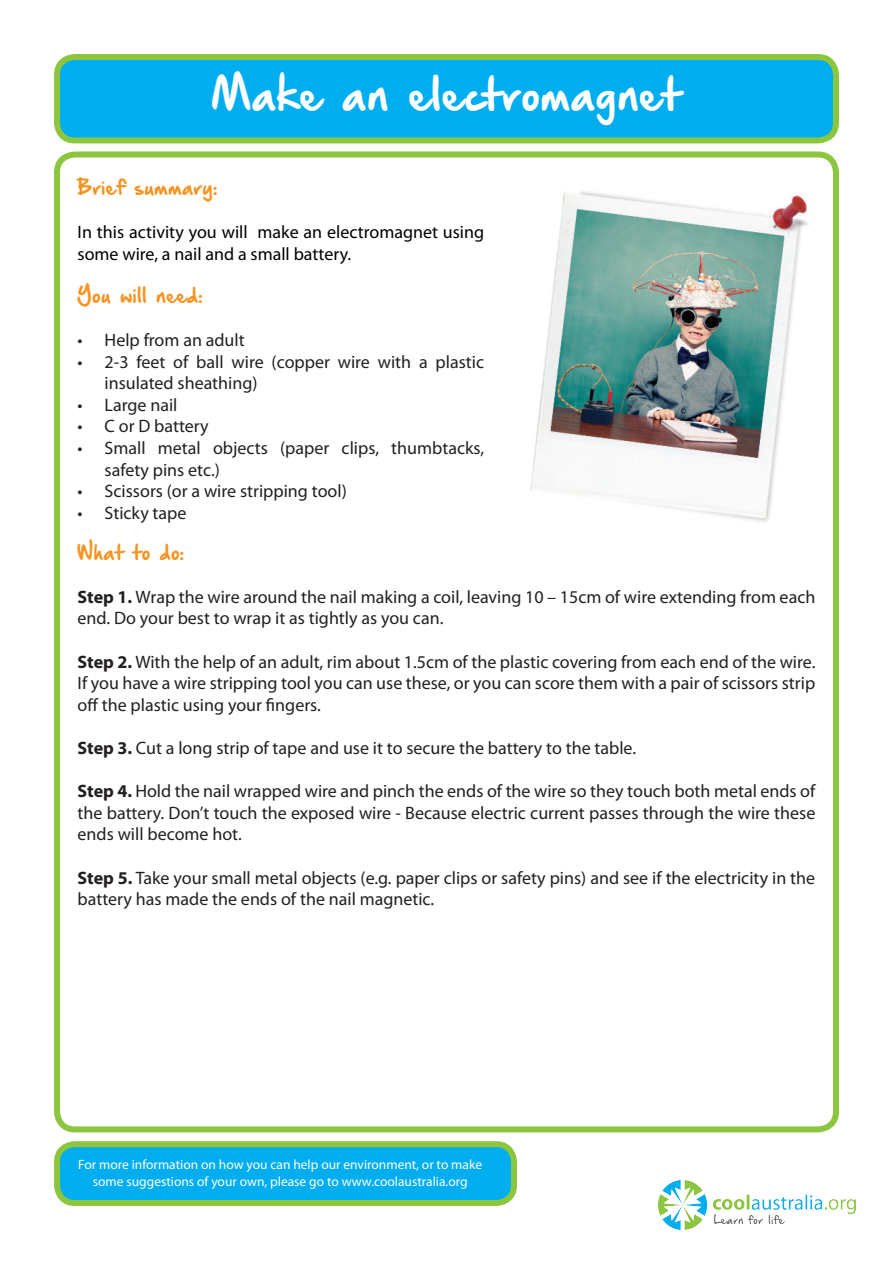
<style>
.page{position:relative;width:893px;height:1263px;background:#fff}
.page>*{position:absolute;margin:0;border:0;box-sizing:border-box;transform-origin:0 0}
.t1{font:39px "Hand Of Sean Demo";color:#fff}
.t2{font:18px/21.6px "Myriad Pro";color:#231f20}
.t3{font:18px/21.6px "Myriad Pro";color:#000}
.t4{font:18px "Hand Of Sean Demo";color:#f79321}
.t5{font:13.5px/16.2px "Myriad Pro";color:#fff;text-align:center}
.s1{font-weight:700}
</style>
<div class="page">
<div style="left:57px;top:1144px;width:457px;height:59px;background:#00aeef;border-radius:18px"></div>
<div style="left:54px;top:1141px;width:463px;height:65px;border:6px solid #8bc63e;border-radius:18px"></div>
<div style="left:57px;top:57px;width:779px;height:83px;background:#00aeef;border-radius:18px"></div>
<div style="left:54px;top:54px;width:785px;height:89px;border:6px solid #8bc63e;border-radius:18px"></div>
<div style="left:54px;top:151px;width:785px;height:981px;border:6px solid #8bc63e;border-radius:18px"></div>
<img style="left:530px;top:191px;width:278px;height:331px">
<img style="left:658px;top:1181px;width:198px;height:49px">
<h1 class="t1" style="left:211px;top:74px;width:471px">Make an electromagnet</h1>
<p class="t4" style="left:78px;top:178px;width:142px">Brief summary:</p>
<p class="t3" style="left:78px;top:221px;width:408px">In this activity you will make an electromagnet using some wire, a nail and a small battery.</p>
<p class="t4" style="left:78px;top:286px;width:127px">You will need:</p>
<p class="t2" style="left:78px;top:329px;width:169px">• Help from an adult</p>
<p class="t2" style="left:105px;top:350px;width:381px;text-indent:-27px">• 2-3 feet of ball wire (copper wire with a plastic insulated sheathing)</p>
<p class="t2" style="left:78px;top:394px;width:101px">• Large nail</p>
<p class="t2" style="left:78px;top:415px;width:133px">• C or D battery</p>
<p class="t2" style="left:105px;top:437px;width:381px;text-indent:-27px">• Small metal objects (paper clips, thumbtacks, safety pins etc.)</p>
<p class="t2" style="left:78px;top:480px;width:271px">• Scissors (or a wire stripping tool)</p>
<p class="t2" style="left:78px;top:502px;width:110px">• Sticky tape</p>
<p class="t4" style="left:78px;top:543px;width:108px">What to do:</p>
<p class="t2" style="left:78px;top:586px;width:739px"><span class="s1">Step 1.</span> Wrap the wire around the nail making a coil, leaving 10 – 15cm of wire extending from each end. Do your best to wrap it as tightly as you can.</p>
<p class="t2" style="left:78px;top:650px;width:739px;text-align:justify"><span class="s1">Step 2.</span> With the help of an adult, rim about 1.5cm of the plastic covering from each end of the wire.<br>If you have a wire stripping tool you can use these, or you can score them with a pair of scissors strip off the plastic using your fingers.</p>
<p class="t2" style="left:78px;top:737px;width:560px"><span class="s1">Step 3.</span> Cut a long strip of tape and use it to secure the battery to the table.</p>
<p class="t2" style="left:78px;top:780px;width:739px;text-align:justify"><span class="s1">Step 4.</span> Hold the nail wrapped wire and pinch the ends of the wire so they touch both metal ends of the battery. Don’t touch the exposed wire - Because electric current passes through the wire these ends will become hot.</p>
<p class="t2" style="left:78px;top:866px;width:739px"><span class="s1">Step 5.</span> Take your small metal objects (e.g. paper clips or safety pins) and see if the electricity in the battery has made the ends of the nail magnetic.</p>
<p class="t5" style="left:78px;top:1156px;width:405px">For more information on how you can help our environment, or to make some suggestions of your own, please go to www.coolaustralia.org</p>
</div>
